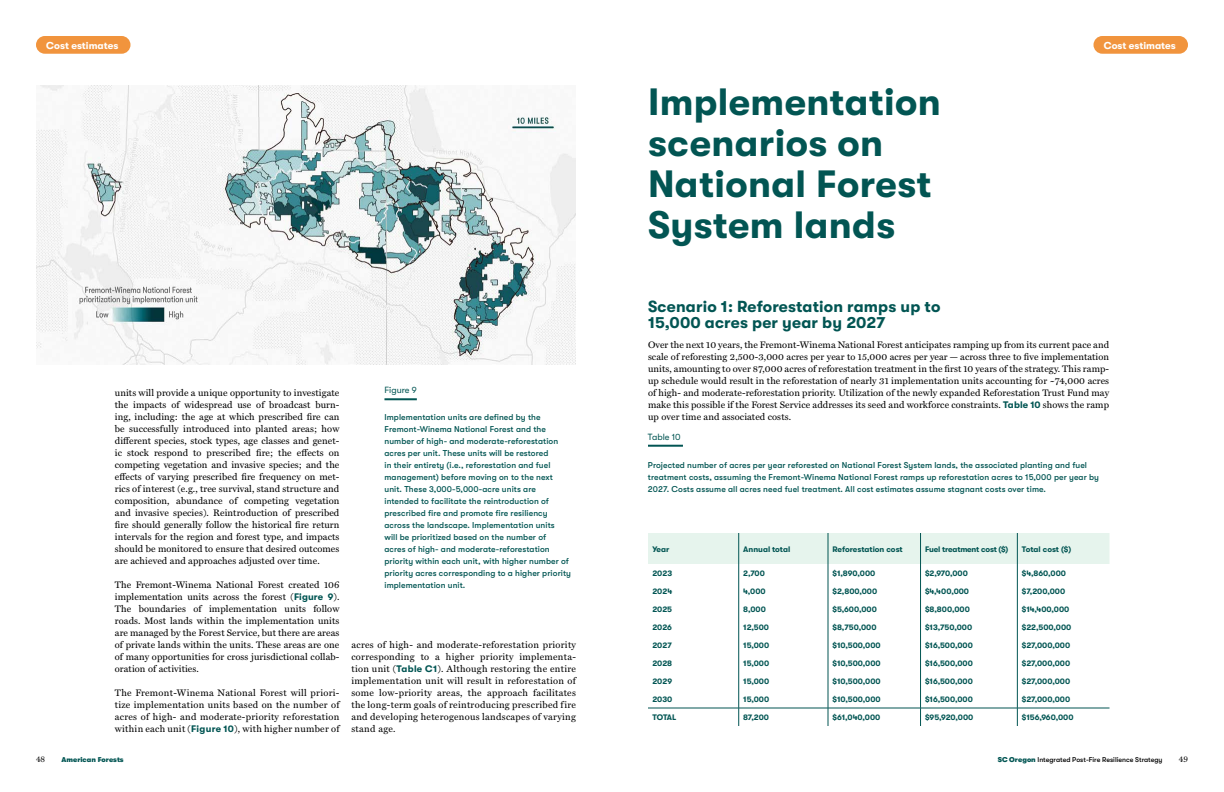
<style>
.page{position:relative;width:1224px;height:792px;background:#fff}
.page>*{position:absolute;margin:0;border:0;box-sizing:border-box;transform-origin:0 0}
.t1{font:700 38px/41px "GT Walsheim";letter-spacing:.01em;color:#025553}
.t2{font:700 16px/16px "GT Walsheim";letter-spacing:.01em;color:#025553}
.t3{font:700 10px "GT Walsheim";color:#fff}
.t4{font:9.5px/12px "Miller Text";letter-spacing:.01em;color:#000;text-align:justify}
.t5{font:9px "GT Walsheim";color:#025553}
.t6{font:500 8.5px/12px "GT Walsheim";letter-spacing:.01em;color:#025553}
.t7{font:700 8px "GT Walsheim";color:#025553}
.t8{font:700 8px "GT Walsheim";letter-spacing:-.02em;color:#025553}
.t9{font:8px "Miller Text";color:#000}
.t10{font:500 7px "GT Walsheim";color:#000}
.t11{font:7px "GT Walsheim Bl";color:#025553}
.s1{font-family:"GT Walsheim";font-weight:700;color:#025553}
.s2{font-family:"GT Walsheim Bl";font-weight:400;color:#025553}
</style>
<div class="page">
<img style="left:36px;top:86px;width:540px;height:279px">
<hr style="left:384px;top:398px;width:33px;height:2px;background:#025553">
<hr style="left:648px;top:445px;width:35px;height:2px;background:#025553">
<svg style="left:648px;top:533px;width:462px;height:193px"></svg>
<div style="left:1093px;top:36px;width:95px;height:18px;background:#f1943d;border-radius:9px"></div>
<div style="left:36px;top:36px;width:95px;height:18px;background:#f1943d;border-radius:9px"></div>
<p class="t3" style="left:46px;top:40px;width:74px">Cost estimates</p>
<p class="t3" style="left:1104px;top:40px;width:74px">Cost estimates</p>
<p class="t4" style="left:115px;top:386px;width:226px">units will provide a unique opportunity to investigate the impacts of widespread use of broadcast burn&shy;ing, including: the age at which prescribed fire can be successfully introduced into planted areas; how different species, stock types, age classes and genet&shy;ic stock respond to prescribed fire; the effects on competing vegetation and invasive species; and the effects of varying prescribed fire frequency on met&shy;rics of interest (e.g., tree survival, stand structure and composition, abundance of competing vegetation and invasive species). Reintroduction of prescribed fire should generally follow the historical fire return intervals for the region and forest type, and impacts should be monitored to ensure that desired outcomes are achieved and approaches adjusted over time.</p>
<p class="t4" style="left:115px;top:578px;width:226px">The Fremont-Winema National Forest created 106 implementation units across the forest (<span class="s1">Figure 9</span>).<br>The boundaries of implementation units follow roads. Most lands within the implementation units are managed by the Forest Service, but there are areas of private lands within the units. These areas are one of many opportunities for cross jurisdictional collab&shy;oration of activities.</p>
<p class="t4" style="left:115px;top:686px;width:226px">The Fremont-Winema National Forest will priori&shy;tize implementation units based on the number of acres of high- and moderate-priority reforestation within each unit (<span class="s1">Figure 10</span>), with higher number of</p>
<p class="t5" style="left:384px;top:385px;width:34px">Figure 9</p>
<p class="t6" style="left:384px;top:411px;width:188px">Implementation units are defined by the Fremont-Winema National Forest and the number of high- and moderate-reforestation acres per unit. These units will be restored<br>in their entirety (i.e., reforestation and fuel management) before moving on to the next unit. These 3,000-5,000-acre units are intended to facilitate the reintroduction of prescribed fire and promote fire resiliency across the landscape. Implementation units<br>will be prioritized based on the number of<br>acres of high- and moderate-reforestation priority within each unit, with higher number of priority acres corresponding to a higher priority implementation unit.</p>
<p class="t4" style="left:351px;top:638px;width:226px">acres of high- and moderate-reforestation priority corresponding to a higher priority implementa&shy;tion unit (<span class="s1">Table C1</span>). Although restoring the entire implementation unit will result in reforestation of some low-priority areas, the approach facilitates the long-term goals of reintroducing prescribed fire and developing heterogenous landscapes of varying stand age.</p>
<h1 class="t1" style="left:648px;top:82px;width:294px">Implementation scenarios on<br>National Forest<br>System lands</h1>
<h2 class="t2" style="left:648px;top:298px;width:294px">Scenario 1: Reforestation ramps up to<br>15,000 acres per year by 2027</h2>
<p class="t4" style="left:648px;top:338px;width:463px">Over the next 10 years, the Fremont-Winema National Forest anticipates ramping up from its current pace and scale of reforesting 2,500-3,000 acres per year to 15,000 acres per year — across three to five implementation units, amounting to over 87,000 acres of reforestation treatment in the first 10 years of the strategy. This ramp&shy;up schedule would result in the reforestation of nearly 31 implementation units accounting for ~74,000 acres of high- and moderate-reforestation priority. Utilization of the newly expanded Reforestation Trust Fund may make this possible if the Forest Service addresses its seed and workforce constraints. <span class="s1">Table 10</span> shows the ramp up over time and associated costs.</p>
<p class="t5" style="left:648px;top:432px;width:34px">Table 10</p>
<p class="t6" style="left:648px;top:459px;width:453px">Projected number of acres per year reforested on National Forest System lands, the associated planting and fuel treatment costs, assuming the Fremont-Winema National Forest ramps up reforestation acres to 15,000 per year by<br>2027. Costs assume all acres need fuel treatment. All cost estimates assume stagnant costs over time.</p>
<p class="t7" style="left:652px;top:544px;width:18px">Year</p>
<p class="t7" style="left:743px;top:544px;width:49px">Annual total</p>
<p class="t7" style="left:832px;top:544px;width:72px">Reforestation cost</p>
<p class="t8" style="left:925px;top:544px;width:85px">Fuel treatment cost ($)</p>
<p class="t7" style="left:1022px;top:544px;width:51px">Total cost ($)</p>
<p class="t7" style="left:652px;top:569px;width:21px">2023</p>
<p class="t7" style="left:743px;top:569px;width:23px">2,700</p>
<p class="t7" style="left:832px;top:569px;width:44px">$1,890,000</p>
<p class="t7" style="left:925px;top:569px;width:44px">$2,970,000</p>
<p class="t7" style="left:1022px;top:569px;width:46px">$4,860,000</p>
<p class="t7" style="left:653px;top:587px;width:21px">2024</p>
<p class="t7" style="left:743px;top:587px;width:24px">4,000</p>
<p class="t7" style="left:833px;top:587px;width:46px">$2,800,000</p>
<p class="t7" style="left:925px;top:587px;width:46px">$4,400,000</p>
<p class="t7" style="left:1022px;top:587px;width:45px">$7,200,000</p>
<p class="t7" style="left:653px;top:605px;width:21px">2025</p>
<p class="t7" style="left:743px;top:605px;width:24px">8,000</p>
<p class="t7" style="left:833px;top:605px;width:46px">$5,600,000</p>
<p class="t7" style="left:925px;top:605px;width:46px">$8,800,000</p>
<p class="t7" style="left:1022px;top:605px;width:49px">$14,400,000</p>
<p class="t7" style="left:653px;top:623px;width:21px">2026</p>
<p class="t7" style="left:743px;top:623px;width:27px">12,500</p>
<p class="t7" style="left:833px;top:623px;width:46px">$8,750,000</p>
<p class="t7" style="left:925px;top:623px;width:49px">$13,750,000</p>
<p class="t7" style="left:1022px;top:623px;width:51px">$22,500,000</p>
<p class="t7" style="left:653px;top:641px;width:21px">2027</p>
<p class="t7" style="left:743px;top:641px;width:27px">15,000</p>
<p class="t7" style="left:833px;top:641px;width:50px">$10,500,000</p>
<p class="t7" style="left:925px;top:641px;width:49px">$16,500,000</p>
<p class="t7" style="left:1022px;top:641px;width:50px">$27,000,000</p>
<p class="t7" style="left:653px;top:659px;width:21px">2028</p>
<p class="t7" style="left:743px;top:659px;width:27px">15,000</p>
<p class="t7" style="left:833px;top:659px;width:50px">$10,500,000</p>
<p class="t7" style="left:925px;top:659px;width:49px">$16,500,000</p>
<p class="t7" style="left:1022px;top:659px;width:50px">$27,000,000</p>
<p class="t7" style="left:653px;top:677px;width:21px">2029</p>
<p class="t7" style="left:743px;top:677px;width:27px">15,000</p>
<p class="t7" style="left:833px;top:677px;width:50px">$10,500,000</p>
<p class="t7" style="left:925px;top:677px;width:49px">$16,500,000</p>
<p class="t7" style="left:1022px;top:677px;width:50px">$27,000,000</p>
<p class="t7" style="left:653px;top:695px;width:21px">2030</p>
<p class="t7" style="left:743px;top:695px;width:27px">15,000</p>
<p class="t7" style="left:833px;top:695px;width:50px">$10,500,000</p>
<p class="t7" style="left:925px;top:695px;width:49px">$16,500,000</p>
<p class="t7" style="left:1022px;top:695px;width:50px">$27,000,000</p>
<p class="t7" style="left:653px;top:713px;width:25px">TOTAL</p>
<p class="t7" style="left:743px;top:713px;width:27px">87,200</p>
<p class="t7" style="left:833px;top:713px;width:49px">$61,040,000</p>
<p class="t7" style="left:925px;top:713px;width:50px">$95,920,000</p>
<p class="t7" style="left:1022px;top:713px;width:53px">$156,960,000</p>
<p class="t9" style="left:36px;top:753px;width:11px">48</p>
<p class="t11" style="left:62px;top:756px;width:64px">American Forests</p>
<p class="t10" style="left:998px;top:756px;width:166px"><span class="s2">SC Oregon</span> Integrated Post-Fire Resilience Strategy</p>
<p class="t9" style="left:1179px;top:753px;width:11px">49</p>
</div>
